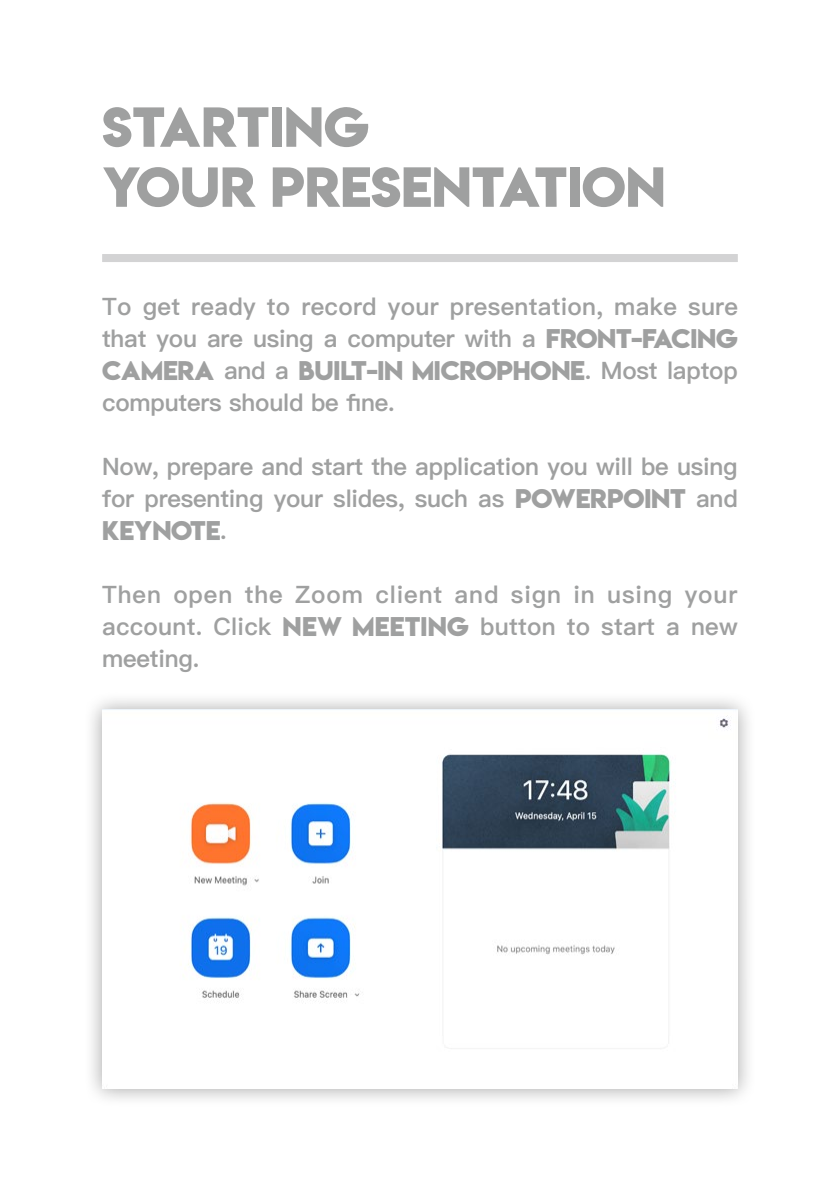
<style>
.page{position:relative;width:840px;height:1191px;background:#fff}
.page>*{position:absolute;margin:0;border:0;box-sizing:border-box;transform-origin:0 0}
.t1{font:50px/60px "Lemon Milkbold";color:#9fa0a0}
.t2{font:600 24px/32px "Ping Fang SC";letter-spacing:-.01em;color:#9fa0a0}
.t3{font:600 24px/32px "Ping Fang SC";letter-spacing:.01em;color:#9fa0a0}
.t4{font:24px "Lemon Milkbold";letter-spacing:-.01em;color:#9fa0a0}
.s1{font-family:"Lemon Milkbold";font-weight:400}
.s2{font-family:"Ping Fang SC";font-weight:600}
</style>
<div class="page">
<div style="left:102px;top:254px;width:635px;height:8px;background:#d3d3d4"></div>
<div style="left:84px;top:691px;width:672px;height:416px;background:#000;opacity:.35"></div>
<img style="left:102px;top:709px;width:635px;height:380px">
<h1 class="t1" style="left:102px;top:97px;width:564px">STARTING<br>YOUR PRESENTATION</h1>
<p class="t3" style="left:102px;top:290px;width:637px">To get ready to record your presentation, make sure that you are using a computer with a <span class="s1">FRONT-FACING</span></p>
<p class="t4" style="left:102px;top:353px;width:636px">CAMERA <span class="s2">and a</span> BUILT-IN MICROPHONE<span class="s2">. Most laptop</span></p>
<p class="t2" style="left:102px;top:386px;width:294px">computers should be fine.</p>
<p class="t2" style="left:102px;top:450px;width:636px">Now, prepare and start the application you will be using for presenting your slides, such as <span class="s1">POWERPOINT</span> and</p>
<p class="t4" style="left:102px;top:513px;width:126px">KEYNOTE<span class="s2">.</span></p>
<p class="t2" style="left:102px;top:578px;width:636px;text-align:justify">Then open the Zoom client and sign in using your account. Click <span class="s1">NEW MEETING</span> button to start a new meeting.</p>
</div>
